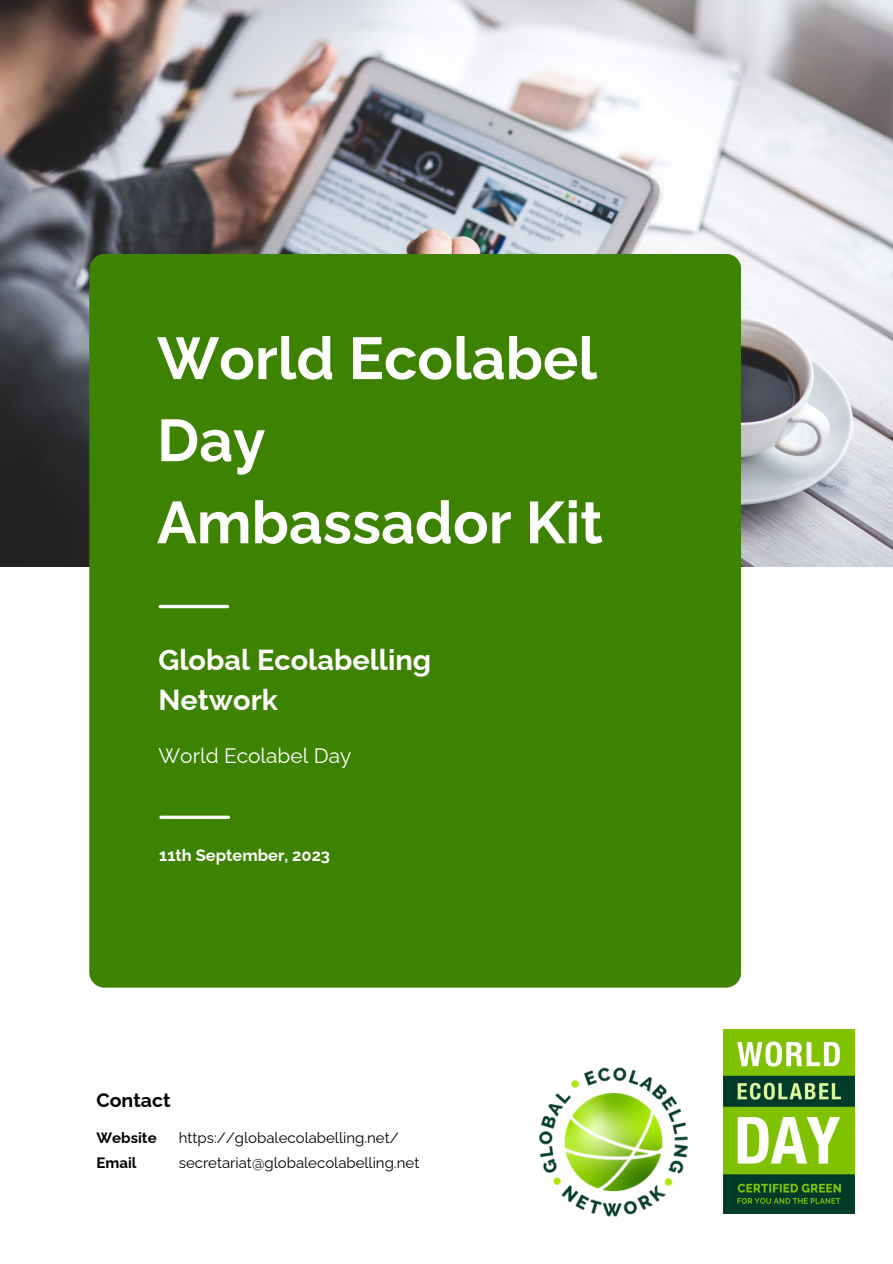
<style>
.page{position:relative;width:893px;height:1264px;background:#fff}
.page>*{position:absolute;margin:0;border:0;box-sizing:border-box;transform-origin:0 0}
.t1{font:700 58.95px/82.1px "Raleway";color:#fff}
.t2{font:700 28.95px/39.8px "Raleway";color:#fff}
.t3{font:20.85px "Raleway";color:#fff}
.t4{font:700 19.5px "Raleway";color:#000}
.t5{font:700 16.5px "Raleway";color:#fff}
.t6{font:15px "Raleway";color:#000}
.t7{font:700 15px "Raleway";color:#000}
</style>
<div class="page">
<img style="left:0;top:0;width:892px;height:566px">
<div style="left:89px;top:254px;width:652px;height:733px;background:#3d8200;border-radius:15px"></div>
<hr style="left:160px;top:605px;width:68px;height:3px;background:#fff">
<svg style="left:161px;top:815px;width:67px;height:4px"></svg>
<img style="left:539px;top:1067px;width:149px;height:150px">
<img style="left:723px;top:1029px;width:131px;height:184px">
<p class="t1" style="left:157px;top:317px;width:447px">World Ecolabel<br>Day<br>Ambassador Kit</p>
<p class="t2" style="left:158px;top:640px;width:274px">Global Ecolabelling<br>Network</p>
<p class="t3" style="left:158px;top:743px;width:194px">World Ecolabel Day</p>
<p class="t5" style="left:159px;top:845px;width:172px">11th September, 2023</p>
<p class="t4" style="left:96px;top:1088px;width:76px">Contact</p>
<p class="t7" style="left:96px;top:1128px;width:62px">Website</p>
<p class="t6" style="left:179px;top:1128px;width:221px">https://globalecolabelling.net/</p>
<p class="t7" style="left:96px;top:1153px;width:42px">Email</p>
<p class="t6" style="left:179px;top:1153px;width:242px">secretariat@globalecolabelling.net</p>
</div>
